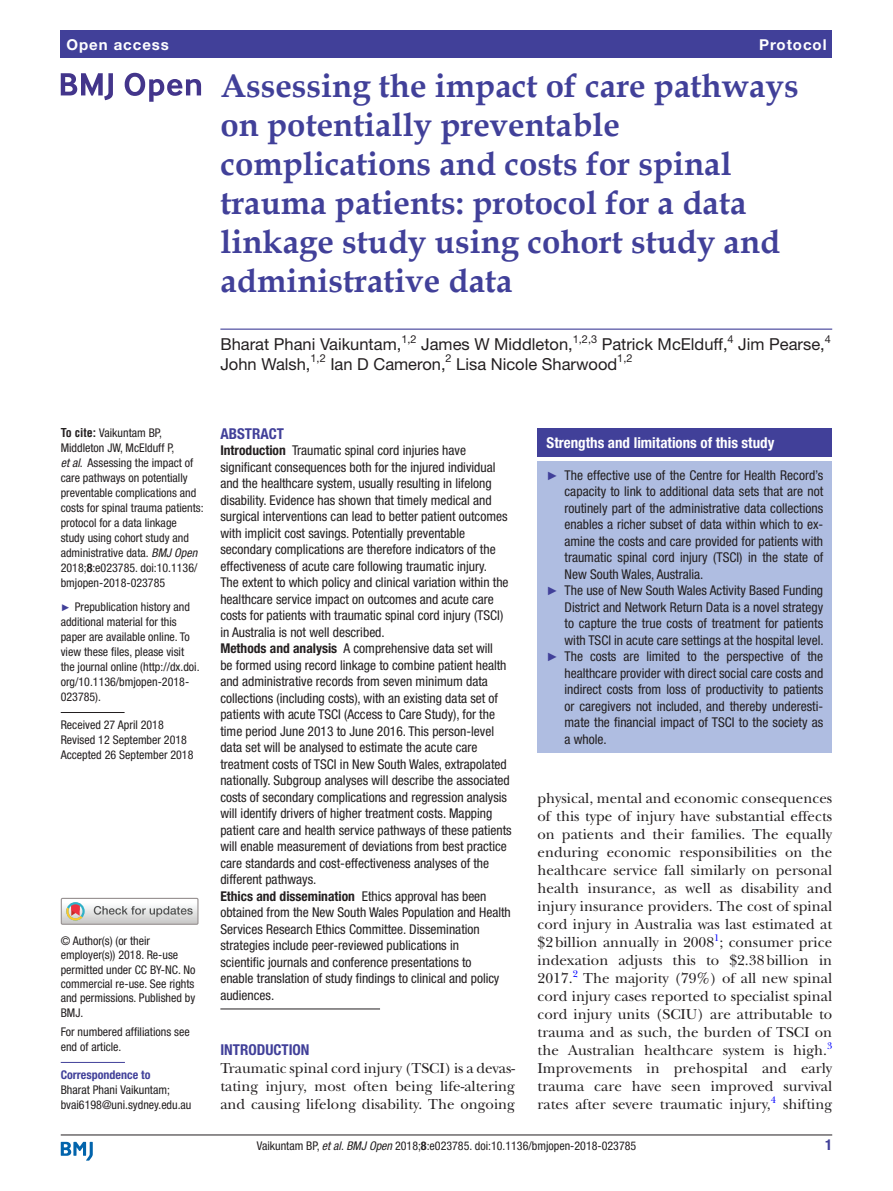
<style>
.page{position:relative;width:893px;height:1191px;background:#fff}
.page>*{position:absolute;margin:0;border:0;box-sizing:border-box;transform-origin:0 0}
.t1{font:700 33px/39px "Book Antiqua";color:#414099}
.t2{font:16.5px "Helvetica Neue LT Std";color:#231f20}
.t3{font:15px/18px "New Baskerville";color:#231f20;text-align:justify}
.t4{font:700 condensed 15px "Helvetica Neue LT Std";color:#fff}
.t5{font:700 condensed 15px "Helvetica Neue LT Std";color:#414099}
.t6{font:700 15px "Helvetica Neue LT Std";letter-spacing:.065em;color:#fff}
.t7{font:condensed 13.5px/16.5px "Helvetica Neue LT Std";color:#231f20}
.t8{font:condensed 12px/15px "Helvetica Neue LT Std";color:#231f20}
.t9{font:700 condensed 12px "Helvetica Neue LT Std";color:#414099}
.t10{font:10.95px "Helvetica Neue LT Std";color:#231f20}
.t11{font:9.9px "New Baskerville";color:#00f}
.s1{font-family:"Helvetica LT Std";font-weight:700}
.s2{font-style:italic}
.s3{font-weight:700}
.s4{font-family:"Arial";font-stretch:normal;font-size:9.75px;color:#414099}
.s5{font-family:"Arial";font-stretch:normal;font-size:12px;color:#414099}
</style>
<div class="page">
<hr style="left:61px;top:1134px;width:771px;height:1px;background:#231f20">
<svg style="left:61px;top:1141px;width:32px;height:19px"></svg>
<div style="left:61px;top:31px;width:771px;height:27px;background:#414099"></div>
<hr style="left:220px;top:328px;width:612px;height:2px;background:#414099">
<hr style="left:61px;top:712px;width:64px;height:1px;background:#231f20">
<hr style="left:61px;top:1062px;width:64px;height:1px;background:#414099">
<svg style="left:61px;top:73px;width:52px;height:27px"></svg>
<svg style="left:125px;top:73px;width:76px;height:29px"></svg>
<div style="left:61px;top:897px;width:138px;height:27px;border:1px solid #969090"></div>
<svg style="left:61px;top:898px;width:137px;height:26px"></svg>
<hr style="left:220px;top:1008px;width:160px;height:1px;background:#231f20">
<div style="left:538px;top:428px;width:294px;height:29px;background:#414099"></div>
<div style="left:538px;top:461px;width:294px;height:291px;background:#afbde1"></div>
<p class="t6" style="left:66px;top:35px;width:104px">Open access</p>
<p class="t6" style="left:759px;top:35px;width:69px">Protocol</p>
<h1 class="t1" style="left:220px;top:66px;width:580px">Assessing the impact of care pathways on potentially preventable complications and costs for spinal trauma patients: protocol for a data linkage study using cohort study and administrative data</h1>
<p class="t2" style="left:220px;top:335px;width:182px">Bharat Phani Vaikuntam,</p>
<p class="t10" style="left:401px;top:332px;width:17px">1,2</p>
<p class="t2" style="left:421px;top:335px;width:153px">James W Middleton,</p>
<p class="t10" style="left:573px;top:332px;width:26px">1,2,3</p>
<p class="t2" style="left:602px;top:335px;width:127px">Patrick McElduff,</p>
<p class="t10" style="left:728px;top:332px;width:8px">4</p>
<p class="t2" style="left:738px;top:335px;width:88px">Jim Pearse,</p>
<p class="t10" style="left:825px;top:332px;width:8px">4</p>
<p class="t2" style="left:220px;top:354px;width:92px">John Walsh,</p>
<p class="t10" style="left:311px;top:352px;width:17px">1,2</p>
<p class="t2" style="left:330px;top:354px;width:117px">Ian D Cameron,</p>
<p class="t10" style="left:446px;top:352px;width:8px">2</p>
<p class="t2" style="left:456px;top:354px;width:163px">Lisa Nicole Sharwood</p>
<p class="t10" style="left:617px;top:352px;width:17px">1,2</p>
<p class="t8" style="left:61px;top:425px;width:144px"><span class="s1">To cite:</span> Vaikuntam BP,<br>Middleton JW, McElduff P,<br><span class="s2">et al</span>. Assessing the impact of care pathways on potentially preventable complications and costs for spinal trauma patients: protocol for a data linkage study using cohort study and administrative data. <span class="s2">BMJ Open<br></span>2018;<span class="s3">8</span>:e023785. doi:10.1136/ bmjopen-2018-023785</p>
<p class="t8" style="left:61px;top:599px;width:140px"><span class="s4">►</span> Prepublication history and additional material for this paper are available online. To view these files, please visit the journal online (http://dx.doi. org/10.1136/bmjopen-2018-<br>023785).</p>
<p class="t8" style="left:61px;top:717px;width:134px">Received 27 April 2018<br>Revised 12 September 2018<br>Accepted 26 September 2018</p>
<p class="t8" style="left:61px;top:933px;width:136px;line-height:14.4px">© Author(s) (or their employer(s)) 2018. Re-use permitted under CC BY-NC. No commercial re-use. See rights and permissions. Published by<br>BMJ.</p>
<p class="t8" style="left:61px;top:1024px;width:130px">For numbered affiliations see end of article.</p>
<p class="t9" style="left:61px;top:1067px;width:91px">Correspondence to</p>
<p class="t8" style="left:61px;top:1082px;width:132px">Bharat Phani Vaikuntam; bvai6198@uni.sydney.edu.au</p>
<p class="t5" style="left:220px;top:424px;width:65px">Abstract</p>
<p class="t7" style="left:220px;top:442px;width:293px"><span class="s3">Introduction</span> Traumatic spinal cord injuries have significant consequences both for the injured individual and the healthcare system, usually resulting in lifelong disability. Evidence has shown that timely medical and surgical interventions can lead to better patient outcomes with implicit cost savings. Potentially preventable secondary complications are therefore indicators of the effectiveness of acute care following traumatic injury.<br>The extent to which policy and clinical variation within the healthcare service impact on outcomes and acute care costs for patients with traumatic spinal cord injury (TSCI) in Australia is not well described.<br><span class="s3">Methods and analysis</span> A comprehensive data set will<br>be formed using record linkage to combine patient health and administrative records from seven minimum data collections (including costs), with an existing data set of patients with acute TSCI (Access to Care Study), for the time period June 2013 to June 2016. This person-level data set will be analysed to estimate the acute care treatment costs of TSCI in New South Wales, extrapolated nationally. Subgroup analyses will describe the associated costs of secondary complications and regression analysis will identify drivers of higher treatment costs. Mapping patient care and health service pathways of these patients will enable measurement of deviations from best practice care standards and cost-effectiveness analyses of the different pathways.<br><span class="s3">Ethics and dissemination</span> Ethics approval has been obtained from the New South Wales Population and Health Services Research Ethics Committee. Dissemination strategies include peer-reviewed publications in<br>scientific journals and conference presentations to<br>enable translation of study findings to clinical and policy audiences.</p>
<p class="t5" style="left:220px;top:1041px;width:91px">Introduction</p>
<p class="t3" style="left:220px;top:1059px;width:296px">Traumatic spinal cord injury (TSCI) is a devas&shy;tating injury, most often being life-altering and causing lifelong disability. The ongoing</p>
<p class="t4" style="left:547px;top:433px;width:229px">Strengths and limitations of this study</p>
<p class="t7" style="left:547px;top:466px;width:278px"><span class="s5">►</span> The effective use of the Centre for Health Record’s</p>
<p class="t7" style="left:565px;top:483px;width:260px">capacity to link to additional data sets that are not</p>
<p class="t7" style="left:565px;top:499px;width:260px">routinely part of the administrative data collections</p>
<p class="t7" style="left:565px;top:516px;width:260px">enables a richer subset of data within which to ex-</p>
<p class="t7" style="left:565px;top:532px;width:260px">amine the costs and care provided for patients with</p>
<p class="t7" style="left:565px;top:549px;width:260px">traumatic spinal cord injury (TSCI) in the state of</p>
<p class="t7" style="left:565px;top:565px;width:140px">New South Wales, Australia.</p>
<p class="t7" style="left:547px;top:582px;width:278px"><span class="s5">►</span> The use of New South Wales Activity Based Funding</p>
<p class="t7" style="left:565px;top:598px;width:260px">District and Network Return Data is a novel strategy</p>
<p class="t7" style="left:565px;top:615px;width:260px">to capture the true costs of treatment for patients</p>
<p class="t7" style="left:565px;top:631px;width:261px">with TSCI in acute care settings at the hospital level.</p>
<p class="t7" style="left:547px;top:648px;width:278px"><span class="s5">►</span> The costs are limited to the perspective of the</p>
<p class="t7" style="left:565px;top:664px;width:260px">healthcare provider with direct social care costs and</p>
<p class="t7" style="left:565px;top:681px;width:260px">indirect costs from loss of productivity to patients</p>
<p class="t7" style="left:565px;top:697px;width:260px">or caregivers not included, and thereby underesti-</p>
<p class="t7" style="left:565px;top:714px;width:260px">mate the financial impact of TSCI to the society as</p>
<p class="t7" style="left:565px;top:730px;width:44px">a whole.</p>
<p class="t3" style="left:538px;top:789px;width:296px">physical, mental and economic consequences of this type of injury have substantial effects on patients and their families. The equally enduring economic responsibilities on the healthcare service fall similarly on personal health insurance, as well as disability and injury insurance providers. The cost of spinal cord injury in Australia was last estimated at $2billion annually in 2008<sup>1</sup>; consumer price indexation adjusts this to $2.38billion in 2017.</p>
<p class="t11" style="left:573px;top:967px;width:7px">2</p>
<p class="t3" style="left:538px;top:969px;width:296px;text-indent:46px">The majority (79%) of all new spinal cord injury cases reported to specialist spinal cord injury units (SCIU) are attributable to trauma and as such, the burden of TSCI on the Australian healthcare system is high.<sup>3<br></sup>Improvements in prehospital and early trauma care have seen improved survival rates after severe traumatic injury,</p>
<p class="t11" style="left:771px;top:1093px;width:7px">4</p>
<p class="t3" style="left:783px;top:1095px;width:51px">shifting</p>
<p class="t8" style="left:257px;top:1137px;width:381px">Vaikuntam BP, <span class="s2">et al</span>. <span class="s2">BMJ Open</span> 2018;<span class="s3">8</span>:e023785. doi:10.1136/bmjopen-2018-023785</p>
<p class="t5" style="left:825px;top:1135px;width:9px">1</p>
</div>
